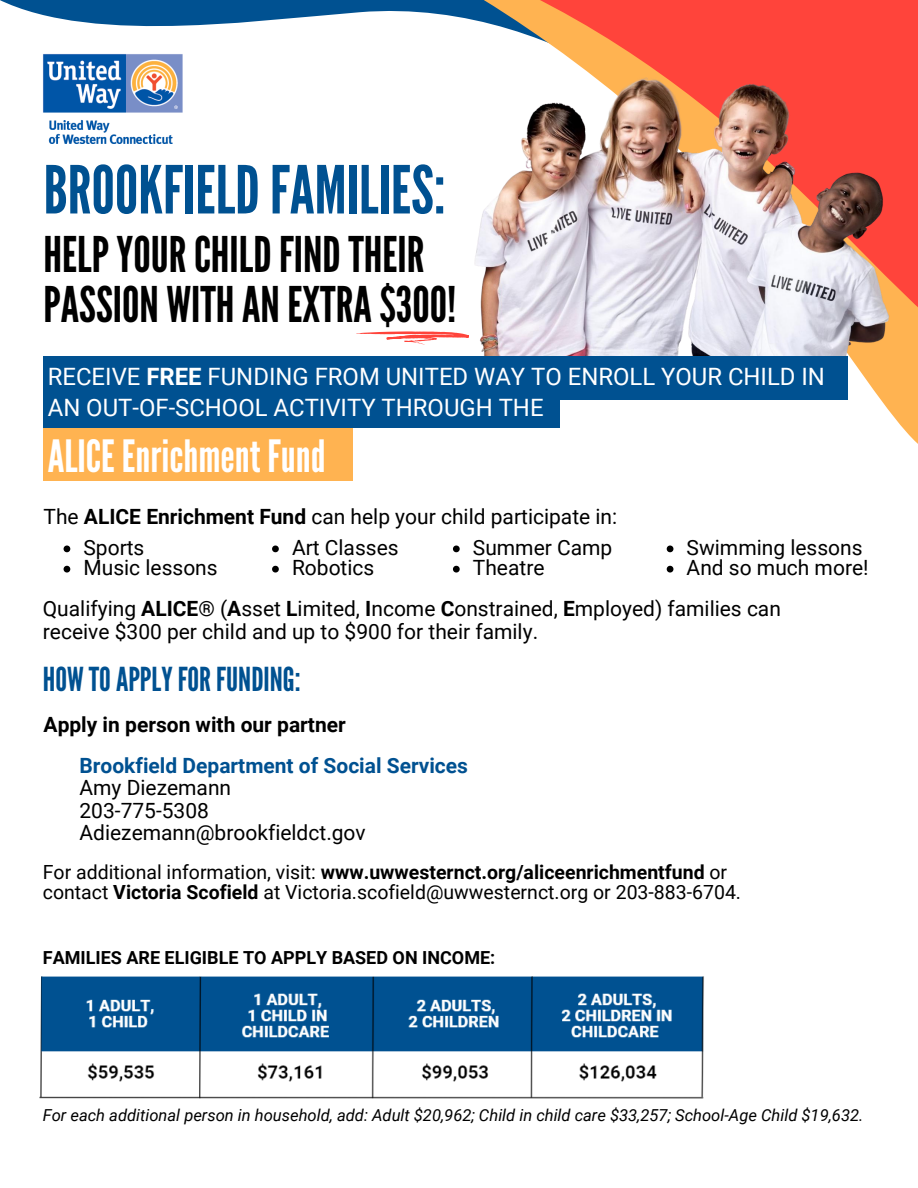
<style>
.page{position:relative;width:918px;height:1188px;background:#fff}
.page>*{position:absolute;margin:0;border:0;box-sizing:border-box;transform-origin:0 0}
.t1{font:66.15px "League Gothic";color:#005191}
.t2{font:49.05px/49.5px "League Gothic";color:#000}
.t3{font:44.4px "League Gothic";color:#fff}
.t4{font:33px "League Gothic";color:#005191}
.t5{font:23.85px "Roboto";color:#fff}
.t6{font:21px/22.5px "Roboto";color:#000}
.t7{font:700 21px "Roboto";color:#005191}
.t8{font:700 21px "Roboto";color:#000}
.t9{font:19.5px/19.2px "Roboto";color:#000}
.t10{font:700 18px "Roboto";color:#000}
.t11{font:italic 16.5px "Roboto";color:#000}
.s1{font-weight:700}
</style>
<div class="page">
<svg style="left:62px;top:344px;width:856px;height:113px"></svg>
<svg style="left:0;top:0;width:918px;height:344px"></svg>
<img style="left:43px;top:54px;width:140px;height:90px">
<img style="left:457px;top:77px;width:443px;height:285px">
<div style="left:43px;top:425px;width:309px;height:55px;background:#ffb351"></div>
<div style="left:44px;top:393px;width:516px;height:35px;background:#005191"></div>
<div style="left:44px;top:357px;width:804px;height:43px;background:#005191"></div>
<svg style="left:356px;top:331px;width:113px;height:14px"></svg>
<svg style="left:64px;top:546px;width:6px;height:6px"></svg>
<svg style="left:64px;top:566px;width:6px;height:7px"></svg>
<svg style="left:272px;top:546px;width:7px;height:6px"></svg>
<svg style="left:272px;top:566px;width:7px;height:7px"></svg>
<svg style="left:453px;top:546px;width:7px;height:6px"></svg>
<svg style="left:453px;top:566px;width:7px;height:7px"></svg>
<svg style="left:667px;top:546px;width:6px;height:6px"></svg>
<svg style="left:667px;top:566px;width:6px;height:7px"></svg>
<img style="left:39px;top:976px;width:665px;height:123px">
<h1 class="t1" style="left:44px;top:152px;width:403px">BROOKFIELDFAMILIES:</h1>
<h2 class="t2" style="left:44px;top:231px;width:414px">HELPYOURCHILDFINDTHEIR<br>PASSION WITHANEXTRA$300!</h2>
<p class="t5" style="left:48px;top:363px;width:779px">RECEIVE <span class="s1">FREE</span> FUNDING FROM UNITED WAY TO ENROLL YOUR CHILD IN</p>
<p class="t5" style="left:48px;top:394px;width:497px">AN OUT-OF-SCHOOL ACTIVITY THROUGH THE</p>
<h3 class="t3" style="left:48px;top:431px;width:279px">ALICE Enrichment Fund</h3>
<p class="t6" style="left:83px;top:502px;width:535px;line-height:30px;text-indent:-40px">The <span class="s1">ALICE Enrichment Fund</span> can help your child participate in:<br>Sports</p>
<p class="t6" style="left:83px;top:556px;width:136px">Music lessons</p>
<p class="t6" style="left:292px;top:537px;width:108px;line-height:20.2px">Art Classes<br>Robotics</p>
<p class="t6" style="left:473px;top:537px;width:141px;line-height:20.2px">Summer Camp<br>Theatre</p>
<p class="t6" style="left:687px;top:537px;width:183px;line-height:20.2px">Swimming lessons<br>And so much more!</p>
<p class="t6" style="left:43px;top:598px;width:740px">Qualifying <span class="s1">ALICE</span>® (<span class="s1">A</span>sset <span class="s1">L</span>imited, <span class="s1">I</span>ncome <span class="s1">C</span>onstrained, <span class="s1">E</span>mployed) families can receive $300 per child and up to $900 for their family.</p>
<h3 class="t4" style="left:43px;top:660px;width:259px">HOW TOAPPLYFORFUNDING:</h3>
<p class="t8" style="left:44px;top:712px;width:304px">Apply in person with our partner</p>
<p class="t7" style="left:80px;top:753px;width:390px">Brookfield Department of Social Services</p>
<p class="t6" style="left:80px;top:777px;width:288px">Amy Diezemann<br>203-775-5308<br>Adiezemann@brookfieldct.gov</p>
<p class="t9" style="left:43px;top:863px;width:700px">For additional information, visit: <span class="s1">www.uwwesternct.org/aliceenrichmentfund</span> or contact <span class="s1">Victoria Scofield</span> at Victoria.scofield@uwwesternct.org or 203-883-6704.</p>
<p class="t10" style="left:43px;top:947px;width:454px">FAMILIES ARE ELIGIBLE TO APPLY BASED ON INCOME:</p>
<p class="t11" style="left:43px;top:1106px;width:822px">For each additional person in household, add: Adult $20,962; Child in child care $33,257; School-Age Child $19,632.</p>
</div>
